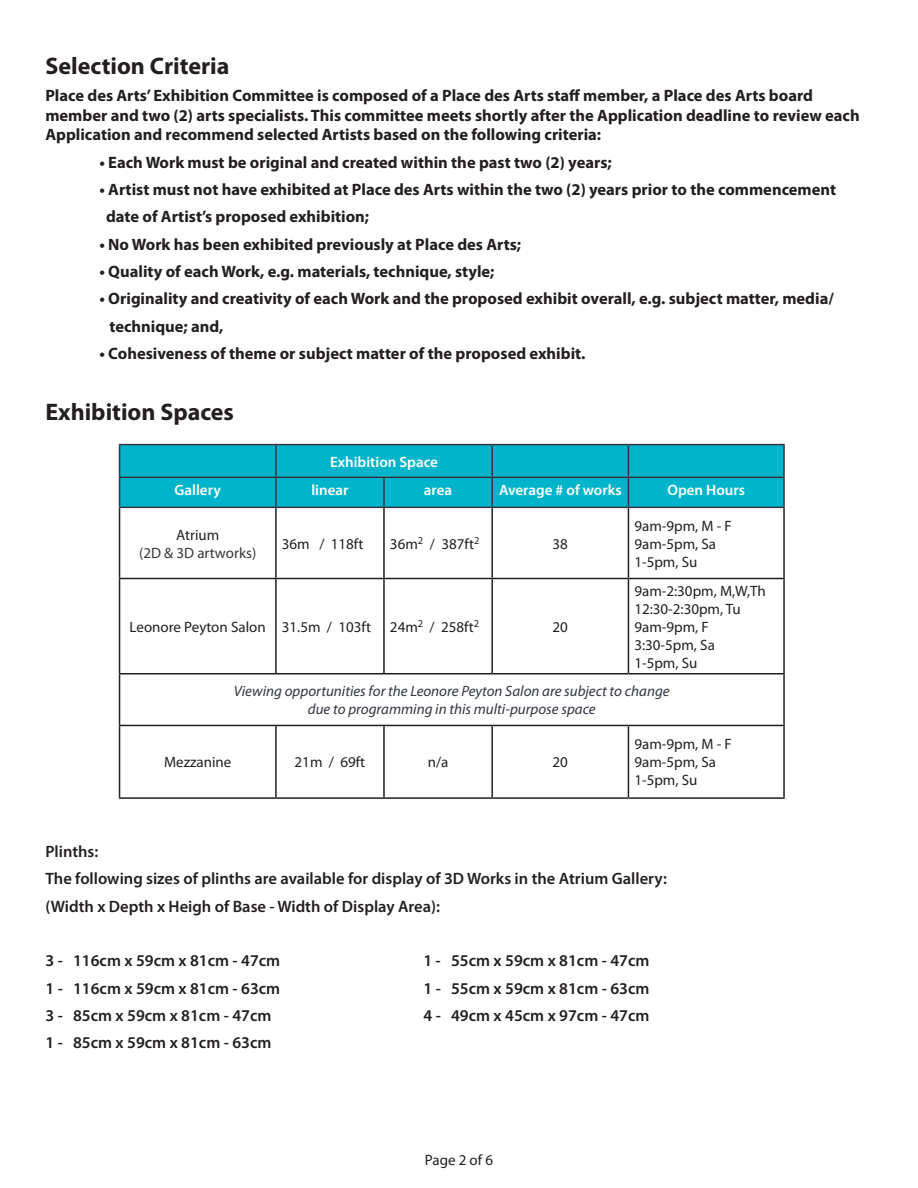
<style>
.page{position:relative;width:918px;height:1188px;background:#fff}
.page>*{position:absolute;margin:0;border:0;box-sizing:border-box;transform-origin:0 0}
.bodytext{font:700 24px "Myriad Pro";color:#231f20}
.bodytext-2{font:700 16.5px/19.8px "Myriad Pro";color:#231f20}
.bodytext-3{font:600 16.5px "Myriad Pro";color:#231f20}
.t1{font:15px/18px "Myriad Pro";color:#231f20}
.t2{font:italic 15px/18px "Myriad Pro";color:#323640;text-align:center}
.t3{font:600 15px "Myriad Pro";color:#fff}
.t4{font:15px/18px "Myriad Pro";color:#363736;text-align:center}
.s1{color:#231f20}
</style>
<div class="page">
<hr style="left:119px;top:508px;width:1px;height:70px;background:#231f20">
<hr style="left:275px;top:508px;width:2px;height:70px;background:#231f20">
<hr style="left:383px;top:508px;width:2px;height:70px;background:#231f20">
<hr style="left:491px;top:508px;width:2px;height:70px;background:#231f20">
<hr style="left:628px;top:508px;width:1px;height:70px;background:#231f20">
<hr style="left:783px;top:508px;width:2px;height:70px;background:#231f20">
<hr style="left:119px;top:578px;width:157px;height:1px;background:#231f20">
<hr style="left:119px;top:579px;width:1px;height:94px;background:#231f20">
<hr style="left:276px;top:578px;width:108px;height:1px;background:#231f20">
<hr style="left:275px;top:579px;width:2px;height:94px;background:#231f20">
<hr style="left:384px;top:578px;width:108px;height:1px;background:#231f20">
<hr style="left:383px;top:579px;width:2px;height:94px;background:#231f20">
<hr style="left:492px;top:578px;width:136px;height:1px;background:#231f20">
<hr style="left:491px;top:579px;width:2px;height:94px;background:#231f20">
<hr style="left:628px;top:578px;width:157px;height:1px;background:#231f20">
<hr style="left:628px;top:579px;width:1px;height:94px;background:#231f20">
<hr style="left:783px;top:579px;width:2px;height:94px;background:#231f20">
<hr style="left:119px;top:726px;width:1px;height:71px;background:#231f20">
<hr style="left:275px;top:726px;width:2px;height:71px;background:#231f20">
<hr style="left:383px;top:726px;width:2px;height:71px;background:#231f20">
<hr style="left:491px;top:726px;width:2px;height:71px;background:#231f20">
<hr style="left:628px;top:726px;width:1px;height:71px;background:#231f20">
<hr style="left:783px;top:726px;width:2px;height:71px;background:#231f20">
<hr style="left:119px;top:797px;width:157px;height:2px;background:#231f20">
<hr style="left:276px;top:797px;width:108px;height:2px;background:#231f20">
<hr style="left:384px;top:797px;width:108px;height:2px;background:#231f20">
<hr style="left:492px;top:797px;width:136px;height:2px;background:#231f20">
<hr style="left:628px;top:797px;width:157px;height:2px;background:#231f20">
<hr style="left:119px;top:675px;width:1px;height:50px;background:#231f20">
<hr style="left:119px;top:673px;width:157px;height:2px;background:#231f20">
<hr style="left:276px;top:673px;width:108px;height:2px;background:#231f20">
<hr style="left:384px;top:673px;width:108px;height:2px;background:#231f20">
<hr style="left:492px;top:673px;width:136px;height:2px;background:#231f20">
<hr style="left:628px;top:673px;width:157px;height:2px;background:#231f20">
<hr style="left:783px;top:675px;width:2px;height:50px;background:#231f20">
<hr style="left:119px;top:725px;width:157px;height:1px;background:#231f20">
<hr style="left:276px;top:725px;width:108px;height:1px;background:#231f20">
<hr style="left:384px;top:725px;width:108px;height:1px;background:#231f20">
<hr style="left:492px;top:725px;width:136px;height:1px;background:#231f20">
<hr style="left:628px;top:725px;width:157px;height:1px;background:#231f20">
<hr style="left:783px;top:478px;width:2px;height:29px;background:#323640">
<hr style="left:628px;top:507px;width:157px;height:1px;background:#323640">
<hr style="left:492px;top:507px;width:136px;height:1px;background:#323640">
<hr style="left:628px;top:444px;width:157px;height:1px;background:#323640">
<hr style="left:783px;top:445px;width:2px;height:32px;background:#323640">
<hr style="left:628px;top:477px;width:157px;height:1px;background:#323640">
<hr style="left:492px;top:444px;width:136px;height:1px;background:#323640">
<hr style="left:384px;top:507px;width:108px;height:1px;background:#323640">
<hr style="left:276px;top:507px;width:108px;height:1px;background:#323640">
<hr style="left:276px;top:444px;width:108px;height:1px;background:#323640">
<hr style="left:384px;top:444px;width:108px;height:1px;background:#323640">
<hr style="left:119px;top:444px;width:157px;height:1px;background:#323640">
<svg style="left:119px;top:445px;width:665px;height:62px;background:#02afc4"></svg>
<hr style="left:275px;top:478px;width:2px;height:29px;background:#323640">
<hr style="left:119px;top:507px;width:157px;height:1px;background:#323640">
<p class="bodytext" style="left:45px;top:50px;width:186px">Selection Criteria</p>
<p class="bodytext-2" style="left:45px;top:85px;width:816px">Place des Arts’ Exhibition Committee is composed of a Place des Arts staff member, a Place des Arts board member and two (2) arts specialists. This committee meets shortly after the Application deadline to review each<br>Application and recommend selected Artists based on the following criteria:</p>
<p class="bodytext-2" style="left:99px;top:152px;width:514px">• Each Work must be original and created within the past two (2) years;</p>
<p class="bodytext-2" style="left:99px;top:179px;width:738px">• Artist must not have exhibited at Place des Arts within the two (2) years prior to the commencement</p>
<p class="bodytext-2" style="left:106px;top:206px;width:265px">date of Artist’s proposed exhibition;</p>
<p class="bodytext-2" style="left:99px;top:234px;width:423px">• No Work has been exhibited previously at Place des Arts;</p>
<p class="bodytext-2" style="left:99px;top:261px;width:397px">• Quality of each Work, e.g. materials, technique, style;</p>
<p class="bodytext-2" style="left:99px;top:288px;width:736px">• Originality and creativity of each Work and the proposed exhibit overall, e.g. subject matter, media/</p>
<p class="bodytext-2" style="left:109px;top:316px;width:116px">technique; and,</p>
<p class="bodytext-2" style="left:99px;top:343px;width:488px">• Cohesiveness of theme or subject matter of the proposed exhibit.</p>
<p class="bodytext" style="left:45px;top:396px;width:190px">Exhibition Spaces</p>
<p class="t3" style="left:330px;top:452px;width:109px">Exhibition Space</p>
<p class="t3" style="left:175px;top:480px;width:48px">Gallery</p>
<p class="t3" style="left:311px;top:480px;width:38px">linear</p>
<p class="t3" style="left:424px;top:480px;width:30px">area</p>
<p class="t3" style="left:499px;top:480px;width:124px">Average # of works</p>
<p class="t3" style="left:668px;top:480px;width:79px">Open Hours</p>
<p class="t4" style="left:139px;top:525px;width:119px"><span class="s1">Atrium<br></span>(2D &amp; 3D artworks)</p>
<p class="t1" style="left:282px;top:534px;width:83px">36m / 118ft</p>
<p class="t1" style="left:390px;top:534px;width:91px">36m<sup>2</sup> / 387ft<sup>2</sup></p>
<p class="t1" style="left:553px;top:534px;width:17px">38</p>
<p class="t1" style="left:634px;top:516px;width:99px">9am-9pm, M - F<br>9am-5pm, Sa<br>1-5pm, Su</p>
<p class="t1" style="left:634px;top:581px;width:133px">9am-2:30pm, M,W,Th<br>12:30-2:30pm, Tu<br>9am-9pm, F<br>3:30-5pm, Sa<br>1-5pm, Su</p>
<p class="t2" style="left:234px;top:682px;width:437px">Viewing opportunities for the Leonore Peyton Salon are subject to change due to programming in this multi-purpose space</p>
<p class="t1" style="left:130px;top:617px;width:138px">Leonore Peyton Salon</p>
<p class="t1" style="left:282px;top:617px;width:91px">31.5m / 103ft</p>
<p class="t1" style="left:390px;top:617px;width:91px">24m<sup>2</sup> / 258ft<sup>2</sup></p>
<p class="t1" style="left:553px;top:617px;width:17px">20</p>
<p class="t1" style="left:164px;top:753px;width:69px">Mezzanine</p>
<p class="t1" style="left:295px;top:753px;width:72px">21m / 69ft</p>
<p class="t1" style="left:428px;top:753px;width:22px">n/a</p>
<p class="t1" style="left:553px;top:753px;width:17px">20</p>
<p class="t1" style="left:634px;top:735px;width:99px">9am-9pm, M - F<br>9am-5pm, Sa<br>1-5pm, Su</p>
<p class="bodytext-3" style="left:45px;top:841px;width:54px">Plinths:</p>
<p class="bodytext-3" style="left:45px;top:868px;width:623px">The following sizes of plinths are available for display of 3D Works in the Atrium Gallery:</p>
<p class="bodytext-3" style="left:45px;top:896px;width:396px">(Width x Depth x Heigh of Base - Width of Display Area):</p>
<p class="bodytext-3" style="left:45px;top:950px;width:236px">3 - 116cm x 59cm x 81cm - 47cm</p>
<p class="bodytext-3" style="left:423px;top:950px;width:228px">1 - 55cm x 59cm x 81cm - 47cm</p>
<p class="bodytext-3" style="left:45px;top:978px;width:236px">1 - 116cm x 59cm x 81cm - 63cm</p>
<p class="bodytext-3" style="left:423px;top:978px;width:228px">1 - 55cm x 59cm x 81cm - 63cm</p>
<p class="bodytext-3" style="left:45px;top:1005px;width:228px">3 - 85cm x 59cm x 81cm - 47cm</p>
<p class="bodytext-3" style="left:423px;top:1005px;width:228px">4 - 49cm x 45cm x 97cm - 47cm</p>
<p class="bodytext-3" style="left:45px;top:1032px;width:228px">1 - 85cm x 59cm x 81cm - 63cm</p>
<p class="t1" style="left:425px;top:1150px;width:70px">Page 2 of 6</p>
</div>
